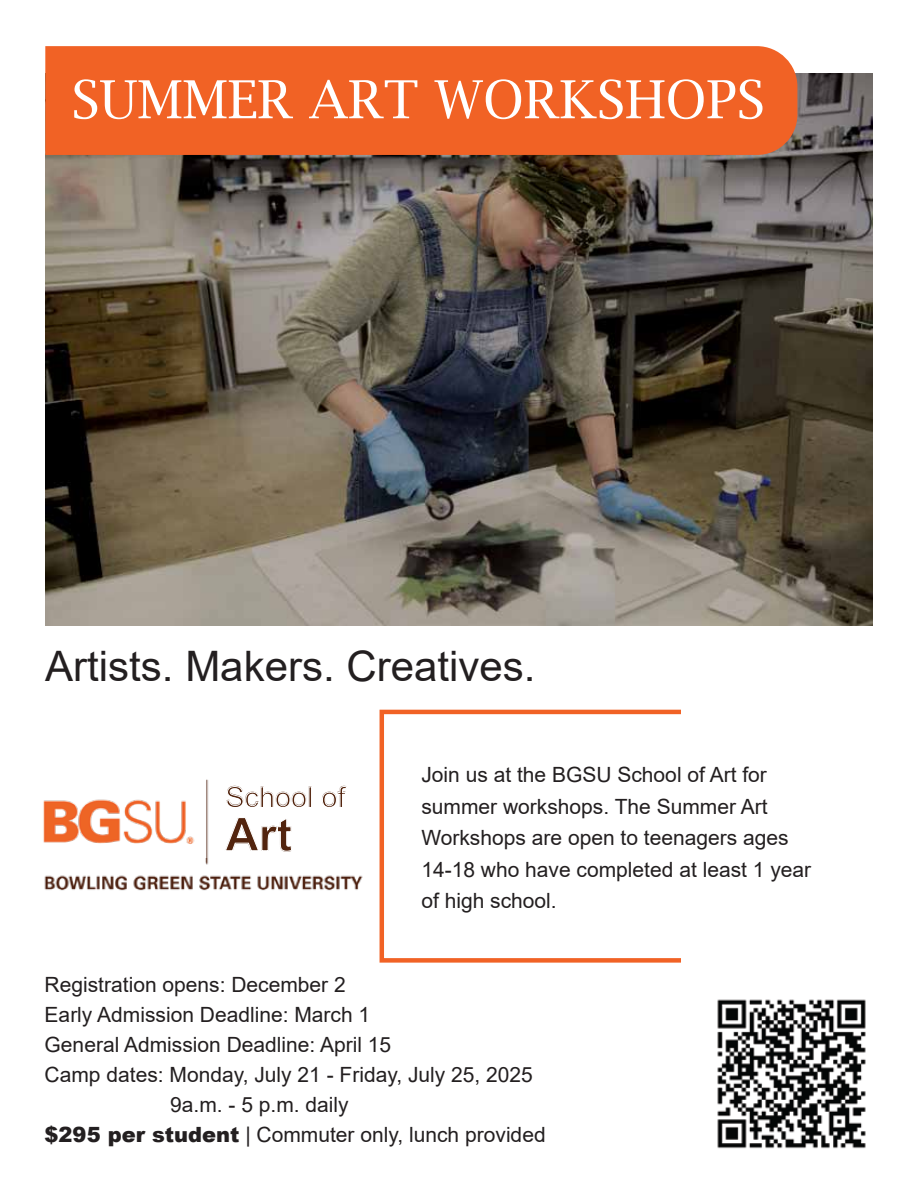
<style>
.page{position:relative;width:918px;height:1188px;background:#fff}
.page>*{position:absolute;margin:0;border:0;box-sizing:border-box;transform-origin:0 0}
.t1{font:52.5px "Lucida Bright";color:#fff}
.t2{font:700 46.2px "Arial";color:#52240e}
.t3{font:42px "Arial";color:#231f20}
.t4{font:28.8px "Arial";color:#52240e}
.t5{font:21px/31.5px "Arial";color:#231f20}
.s1{font-weight:900}
</style>
<div class="page">
<img style="left:45px;top:74px;width:828px;height:551px">
<div style="left:45px;top:46px;width:752px;height:109px;background:#f16225"></div>
<div style="left:380px;top:710px;width:438px;height:253px;border:4px solid #f16225"></div>
<div style="left:681px;top:660px;width:237px;height:368px;background:#fff"></div>
<img style="left:43px;top:779px;width:166px;height:80px">
<img style="left:44px;top:859px;width:341px;height:40px">
<img style="left:717px;top:999px;width:149px;height:150px">
<h1 class="t1" style="left:71px;top:70px;width:695px">SUMMER ART WORKSHOPS</h1>
<h3 class="t3" style="left:45px;top:637px;width:492px">Artists. Makers. Creatives.</h3>
<h3 class="t4" style="left:225px;top:778px;width:122px">School of</h3>
<h2 class="t2" style="left:225px;top:802px;width:68px">Art</h2>
<p class="t5" style="left:421px;top:759px;width:391px">Join us at the BGSU School of Art for summer workshops. The Summer Art<br>Workshops are open to teenagers ages<br>14-18 who have completed at least 1 year of high school.</p>
<p class="t5" style="left:45px;top:969px;width:303px">Registration opens: December 2</p>
<p class="t5" style="left:45px;top:999px;width:327px">Early Admission Deadline: March 1</p>
<p class="t5" style="left:45px;top:1029px;width:348px">General Admission Deadline: April 15</p>
<p class="t5" style="left:45px;top:1059px;width:490px">Camp dates: Monday, July 21 - Friday, July 25, 2025</p>
<p class="t5" style="left:170px;top:1089px;width:180px">9a.m. - 5 p.m. daily</p>
<p class="t5" style="left:45px;top:1119px;width:503px"><span class="s1">$295 per student</span> | Commuter only, lunch provided</p>
</div>
